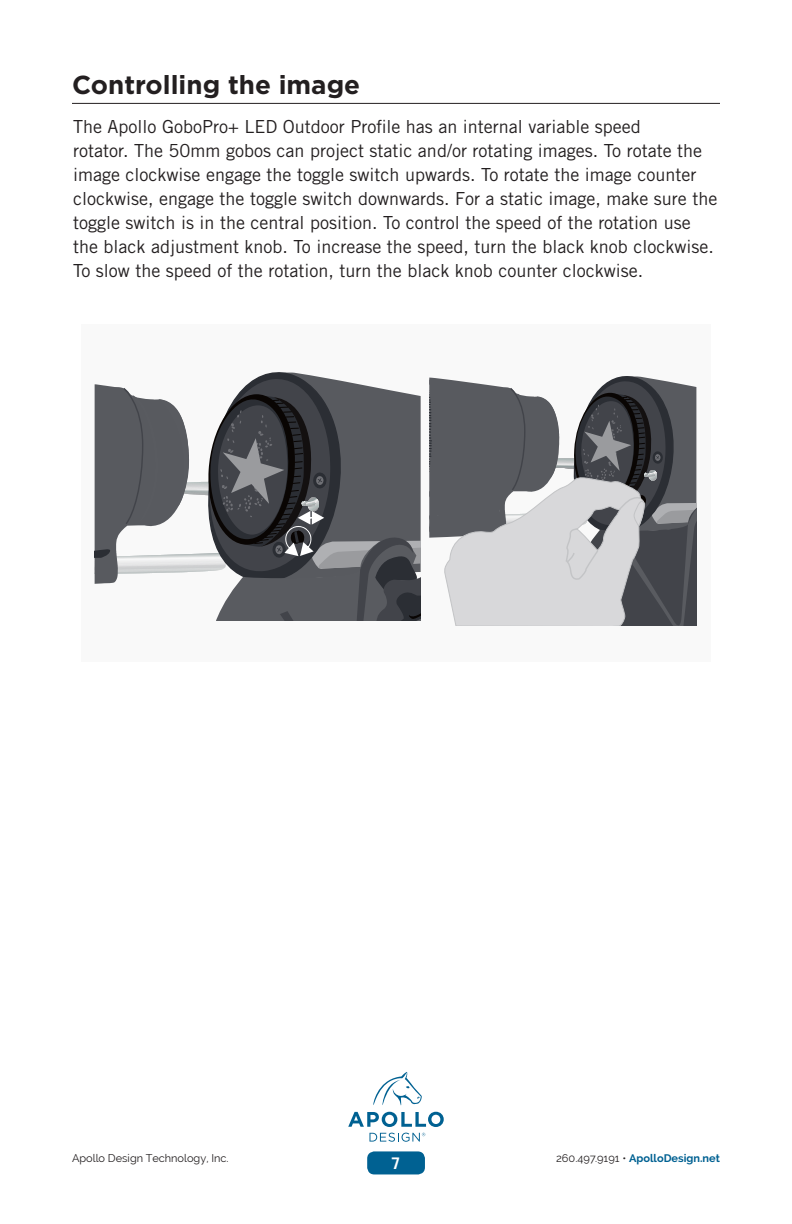
<style>
.page{position:relative;width:792px;height:1224px;background:#fff}
.page>*{position:absolute;margin:0;border:0;box-sizing:border-box;transform-origin:0 0}
.t1{font:700 26px "Gotham HTF";color:#231f20}
.t2{font:18px/24px "Trade Gothic LT Std";color:#231f20}
.t3{font:700 16px "Trade Gothic LT Std";color:#fff}
.t4{font:700 11px "Raleway";color:#006192}
.t5{font:11px "Raleway";color:#231f20}
.s1{font-weight:400;color:#231f20}
</style>
<div class="page">
<div style="left:367px;top:1151px;width:58px;height:23px;background:#006192;border-radius:7px"></div>
<svg style="left:348px;top:1112px;width:96px;height:15px"></svg>
<svg style="left:373px;top:1072px;width:49px;height:34px"></svg>
<svg style="left:369px;top:1133px;width:56px;height:9px"></svg>
<hr style="left:72px;top:103px;width:648px;height:1px;background:#231f20">
<div style="left:81px;top:325px;width:629px;height:337px;background:#f9f9f9"></div>
<svg style="left:95px;top:372px;width:601px;height:253px"></svg>
<p class="t1" style="left:72px;top:70px;width:290px">Controlling the image</p>
<p class="t2" style="left:73px;top:114px;width:646px">The Apollo GoboPro+ LED Outdoor Profile has an internal variable speed<br>rotator. The 50mm gobos can project static and/or rotating images. To rotate the image clockwise engage the toggle switch upwards. To rotate the image counter clockwise, engage the toggle switch downwards. For a static image, make sure the toggle switch is in the central position. To control the speed of the rotation use the black adjustment knob. To increase the speed, turn the black knob clockwise.<br>To slow the speed of the rotation, turn the black knob counter clockwise.</p>
<p class="t5" style="left:72px;top:1152px;width:158px">Apollo Design Technology, Inc.</p>
<p class="t4" style="left:556px;top:1152px;width:165px"><span class="s1">260.497.9191 •</span> ApolloDesign.net</p>
<p class="t3" style="left:392px;top:1153px;width:10px">7</p>
</div>
